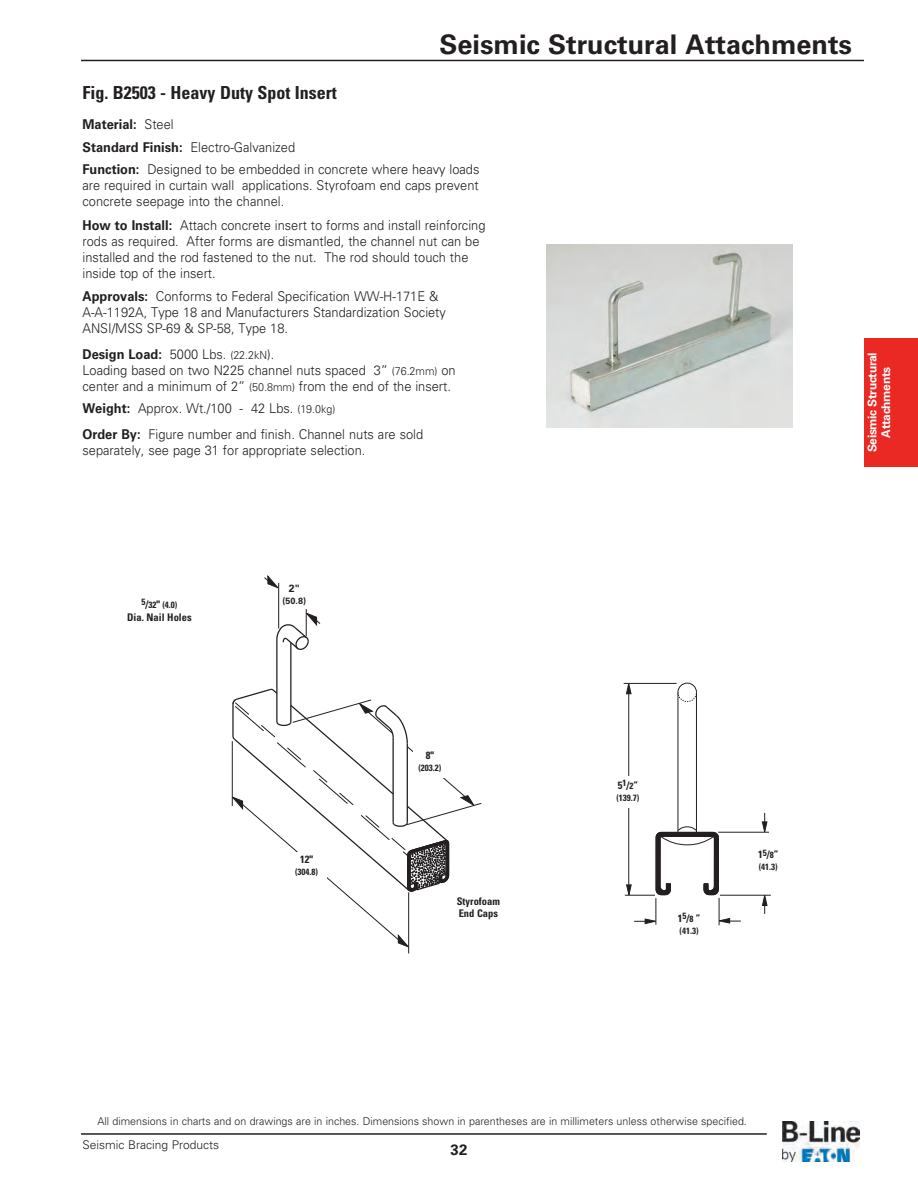
<style>
.page{position:relative;width:918px;height:1188px;background:#fff}
.page>*{position:absolute;margin:0;border:0;box-sizing:border-box;transform-origin:0 0}
.t1{font:700 27px "Univers LT Std";color:#231f20}
.t2{font:700 condensed 18px "Univers LT Std";color:#231f20}
.t3{font:700 15px "Univers LT Std";color:#231f20}
.t4{font:300 13.5px/16.2px "Univers LT Std";color:#231f20;scale:.95 1}
.t5{font:700 12px/13.5px "Univers LT Std";letter-spacing:-.03em;color:#fff;text-align:center}
.t6{font:300 12px "Univers LT Std";color:#231f20}
.t7{font:300 10.8px "Univers LT Std";color:#231f20}
.t8{font:700 condensed 10.5px/12.6px "Univers LT Std";color:#231f20}
.t9{font:700 10.5px "Univers LT Std";color:#231f20}
.t10{font:700 condensed 9px "Univers LT Std";color:#231f20}
.t11{font:700 9px "Univers LT Std";color:#231f20}
.s1{font-weight:700}
.s2{font-size:11.25px}
.s3{font-size:10.5px}
.s4{font-size:9px}
</style>
<div class="page">
<div style="left:864px;top:338px;width:54px;height:129px;background:#ea2924"></div>
<hr style="left:81px;top:1133px;width:686px;height:2px;background:#231f20">
<img style="left:782px;top:1121px;width:78px;height:41px">
<hr style="left:81px;top:60px;width:783px;height:1px;background:#231f20">
<hr style="left:276px;top:640px;width:2px;height:82px;background:#231f20">
<hr style="left:290px;top:643px;width:1px;height:79px;background:#231f20">
<hr style="left:408px;top:892px;width:1px;height:61px;background:#231f20">
<svg style="left:232px;top:688px;width:250px;height:260px"></svg>
<hr style="left:278px;top:583px;width:1px;height:46px;background:#231f20">
<svg style="left:264px;top:575px;width:15px;height:14px"></svg>
<svg style="left:276px;top:609px;width:45px;height:42px"></svg>
<hr style="left:696px;top:692px;width:1px;height:140px;background:#231f20">
<hr style="left:678px;top:692px;width:1px;height:140px;background:#231f20">
<svg style="left:677px;top:682px;width:20px;height:20px"></svg>
<hr style="left:718px;top:832px;width:51px;height:1px;background:#231f20">
<hr style="left:720px;top:895px;width:51px;height:1px;background:#231f20">
<hr style="left:624px;top:683px;width:53px;height:1px;background:#231f20">
<hr style="left:625px;top:895px;width:30px;height:1px;background:#231f20">
<hr style="left:629px;top:689px;width:1px;height:200px;background:#231f20">
<svg style="left:626px;top:683px;width:6px;height:12px"></svg>
<svg style="left:762px;top:813px;width:6px;height:20px"></svg>
<svg style="left:762px;top:895px;width:6px;height:19px"></svg>
<svg style="left:626px;top:826px;width:115px;height:99px"></svg>
<div style="left:666px;top:911px;width:46px;height:31px;background:#fff"></div>
<div style="left:605px;top:776px;width:46px;height:32px;background:#fff"></div>
<div style="left:413px;top:750px;width:33px;height:28px;background:#fff"></div>
<div style="left:286px;top:852px;width:41px;height:29px;background:#fff"></div>
<img style="left:547px;top:244px;width:246px;height:183px">
<h2 class="t2" style="left:82px;top:86px;width:256px">Fig. B2503 - Heavy Duty Spot Insert</h2>
<h1 class="t1" style="left:440px;top:34px;width:414px">Seismic Structural Attachments</h1>
<p class="t4" style="left:83px;top:114px;width:419px;line-height:22.5px"><span class="s1">Material:</span> Steel<br><span class="s1">Standard Finish:</span> Electro-Galvanized<br><span class="s1">Function:</span> Designed to be embedded in concrete where heavy loads</p>
<p class="t4" style="left:83px;top:179px;width:419px">are required in curtain wall applications. Styrofoam end caps prevent concrete seepage into the channel.</p>
<p class="t4" style="left:83px;top:218px;width:426px"><span class="s1">How to Install:</span> Attach concrete insert to forms and install reinforcing rods as required. After forms are dismantled, the channel nut can be installed and the rod fastened to the nut. The rod should touch the inside top of the insert.</p>
<p class="t4" style="left:83px;top:289px;width:384px"><span class="s1">Approvals:</span> Conforms to Federal Specification WW-H-171E &amp;<br>A-A-1192A, Type 18 and Manufacturers Standardization Society<br>ANSI/MSS SP-69 &amp; SP-58, Type 18.</p>
<p class="t4" style="left:83px;top:347px;width:394px"><span class="s1">Design Load:</span> 5000 Lbs. <span class="s2">(22.2kN</span>).<br>Loading based on two N225 channel nuts spaced 3” <span class="s2">(76.2mm)</span> on center and a minimum of 2” <span class="s2">(50.8mm)</span> from the end of the insert.</p>
<p class="t4" style="left:83px;top:397px;width:360px;line-height:25.2px"><span class="s1">Weight:</span> Approx. Wt./100 - 42 Lbs. <span class="s2">(19.0kg)<br></span><span class="s1">Order By:</span> Figure number and finish. Channel nuts are sold</p>
<p class="t4" style="left:83px;top:443px;width:299px">separately, see page 31 for appropriate selection.</p>
<p class="t5" style="left:867px;top:452px;width:101px;rotate:-90deg">Seismic Structural<br>Attachments</p>
<p class="t10" style="left:141px;top:602px;width:37px">5<span class="s3">/</span>32<span class="s3">"</span> (4.0)</p>
<p class="t8" style="left:127px;top:612px;width:66px">Dia. Nail Holes</p>
<p class="t9" style="left:289px;top:585px;width:12px">2"</p>
<p class="t11" style="left:283px;top:598px;width:25px">(50.8)</p>
<p class="t8" style="left:300px;top:854px;width:14px">12"</p>
<p class="t10" style="left:295px;top:869px;width:24px">(304.8)</p>
<p class="t8" style="left:426px;top:749px;width:10px">8"</p>
<p class="t10" style="left:418px;top:764px;width:24px">(203.2)</p>
<p class="t8" style="left:457px;top:895px;width:45px">Styrofoam<br>End Caps</p>
<p class="t8" style="left:618px;top:780px;width:22px">5<sup>1</sup>/<span class="s4">2</span>”</p>
<p class="t10" style="left:616px;top:795px;width:24px">(139.7)</p>
<p class="t8" style="left:678px;top:912px;width:24px">1<sup>5</sup>/<span class="s4">8</span> ”</p>
<p class="t10" style="left:680px;top:927px;width:20px">(41.3)</p>
<p class="t8" style="left:758px;top:849px;width:22px">1<sup>5</sup>/<span class="s4">8</span>”</p>
<p class="t10" style="left:759px;top:864px;width:20px">(41.3)</p>
<p class="t7" style="left:97px;top:1117px;width:651px">All dimensions in charts and on drawings are in inches. Dimensions shown in parentheses are in millimeters unless otherwise specified.</p>
<p class="t6" style="left:82px;top:1141px;width:138px">Seismic Bracing Products</p>
<p class="t3" style="left:451px;top:1145px;width:18px">32</p>
</div>
